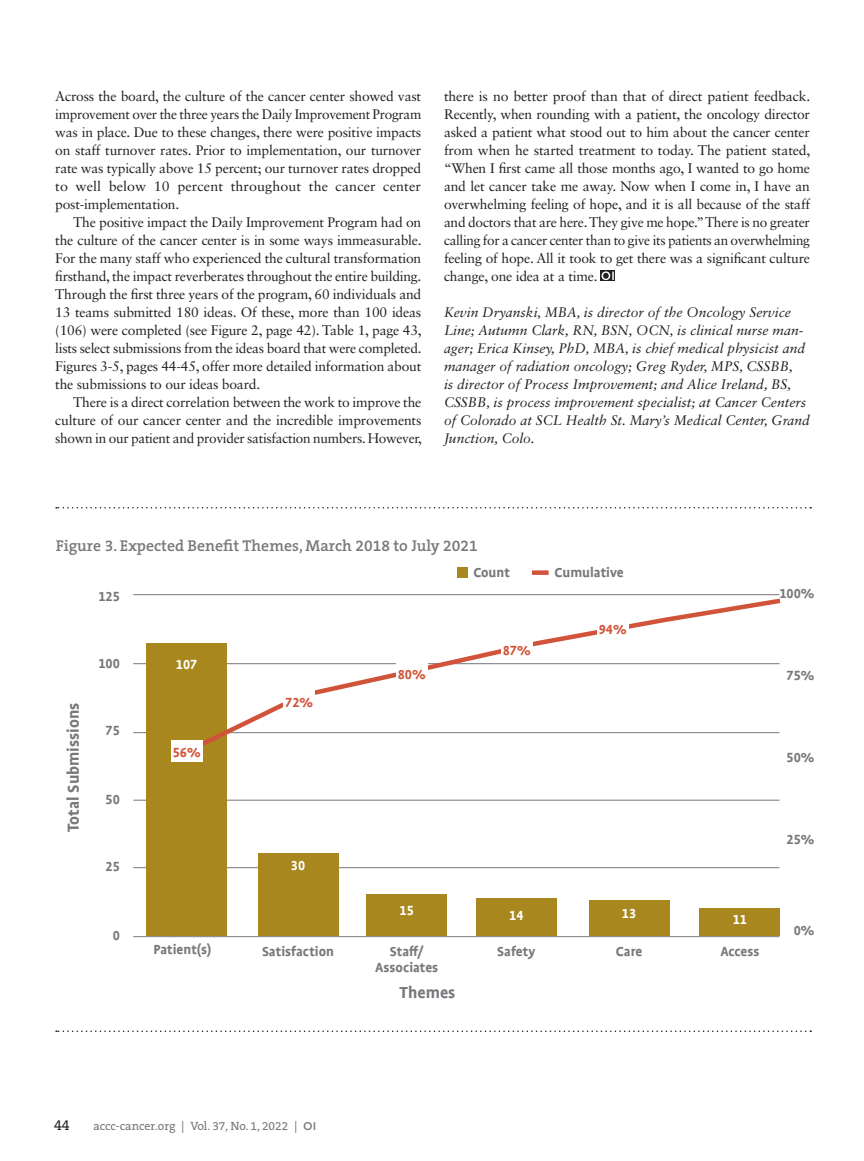
<style>
.page{position:relative;width:864px;height:1161px;background:#fff}
.page>*{position:absolute;margin:0;border:0;box-sizing:border-box;transform-origin:0 0}
.Feature_Bio{font:700 18px "Profile Offc";color:#76787b}
.NEW_Table_Figure_Tit{font:600 15.75px "The Serif B W6";color:#76787b}
.Feature_Bio-2{font:700 15px "Profile Offc";color:#76787b}
.Feature_Bio-3{font:700 15px "Profile Offc";color:#d1533a}
.Feature_Bio-4{font:700 15px "Profile Offc";color:#fff}
.t1{font:14.25px "The Serif Caps";color:#231f20}
.Body_Indent{font:13.8px/18px "Sabon LT Std";letter-spacing:-.015em;color:#231f20;text-align:justify}
.Feature_Bio-5{font:italic 13.8px/18px "Sabon LT Std";color:#231f20}
.Body_Afterbullet{font:13.8px/18px "Sabon LT Std";letter-spacing:.005em;color:#231f20;text-align:justify}
.t2{font:12px "The Serif B W5 Plain";color:#76787b}
.s1{font-family:"Gotham";font-weight:500;font-size:11.25px}
</style>
<div class="page">
<svg style="left:56px;top:507px;width:755px;height:2px"></svg>
<hr style="left:133px;top:936px;width:646px;height:1px;background:#76787b">
<hr style="left:133px;top:867px;width:646px;height:1px;background:#76787b">
<hr style="left:133px;top:800px;width:646px;height:1px;background:#76787b">
<hr style="left:133px;top:732px;width:646px;height:1px;background:#76787b">
<hr style="left:133px;top:663px;width:646px;height:1px;background:#76787b">
<hr style="left:133px;top:594px;width:646px;height:1px;background:#76787b">
<div style="left:146px;top:644px;width:81px;height:292px;background:#a8871e"></div>
<div style="left:258px;top:854px;width:81px;height:82px;background:#a8871e"></div>
<div style="left:366px;top:895px;width:81px;height:41px;background:#a8871e"></div>
<div style="left:476px;top:899px;width:81px;height:37px;background:#a8871e"></div>
<div style="left:589px;top:900px;width:81px;height:36px;background:#a8871e"></div>
<div style="left:699px;top:908px;width:81px;height:28px;background:#a8871e"></div>
<svg style="left:181px;top:598px;width:600px;height:160px"></svg>
<div style="left:171px;top:740px;width:31px;height:22px;background:#fff"></div>
<div style="left:284px;top:691px;width:31px;height:21px;background:#fff"></div>
<div style="left:396px;top:662px;width:31px;height:22px;background:#fff"></div>
<div style="left:501px;top:638px;width:31px;height:22px;background:#fff"></div>
<div style="left:597px;top:617px;width:31px;height:22px;background:#fff"></div>
<div style="left:458px;top:567px;width:10px;height:11px;background:#a8871e"></div>
<div style="left:532px;top:570px;width:17px;height:5px;background:#d1533a"></div>
<svg style="left:56px;top:1030px;width:755px;height:2px"></svg>
<div style="left:601px;top:270px;width:14px;height:11px;background:#231f20"></div>
<svg style="left:602px;top:271px;width:12px;height:9px"></svg>
<p class="Body_Afterbullet" style="left:55px;top:87px;width:368px">Across the board, the culture of the cancer center showed vast improvement over the three years the Daily Improvement Program was in place. Due to these changes, there were positive impacts on staff turnover rates. Prior to implementation, our turnover rate was typically above 15 percent; our turnover rates dropped to well below 10 percent throughout the cancer center post-implementation.</p>
<p class="Body_Indent" style="left:55px;top:213px;width:368px;text-indent:18px">The positive impact the Daily Improvement Program had on the culture of the cancer center is in some ways immeasurable.<br>For the many staff who experienced the cultural transformation firsthand, the impact reverberates throughout the entire building.<br>Through the first three years of the program, 60 individuals and 13 teams submitted 180 ideas. Of these, more than 100 ideas (106) were completed (see Figure 2, page 42). Table 1, page 43, lists select submissions from the ideas board that were completed.<br>Figures 3-5, pages 44-45, offer more detailed information about the submissions to our ideas board.</p>
<p class="Body_Indent" style="left:55px;top:393px;width:368px;text-indent:18px">There is a direct correlation between the work to improve the culture of our cancer center and the incredible improvements shown in our patient and provider satisfaction numbers. However,</p>
<p class="Body_Indent" style="left:444px;top:87px;width:368px">there is no better proof than that of direct patient feedback.<br>Recently, when rounding with a patient, the oncology director asked a patient what stood out to him about the cancer center from when he started treatment to today. The patient stated, “When I first came all those months ago, I wanted to go home and let cancer take me away. Now when I come in, I have an overwhelming feeling of hope, and it is all because of the staff and doctors that are here. They give me hope.” There is no greater calling for a cancer center than to give its patients an overwhelming feeling of hope. All it took to get there was a significant culture change, one idea at a time.</p>
<p class="Feature_Bio-5" style="left:444px;top:303px;width:367px">Kevin Dryanski, MBA, is director of the Oncology Service Line; Autumn Clark, RN, BSN, OCN, is clinical nurse man&shy;ager; Erica Kinsey, PhD, MBA, is chief medical physicist and manager of radiation oncology; Greg Ryder, MPS, CSSBB,<br>is director of Process Improvement; and Alice Ireland, BS, CSSBB, is process improvement specialist; at Cancer Centers of Colorado at SCL Health St. Mary’s Medical Center, Grand Junction, Colo.</p>
<p class="NEW_Table_Figure_Tit" style="left:56px;top:536px;width:424px">Figure 3. Expected Benefit Themes, March 2018 to July 2021</p>
<p class="Feature_Bio-2" style="left:98px;top:588px;width:23px">125</p>
<p class="Feature_Bio" style="left:64px;top:832px;width:131px;rotate:-90deg">Total Submissions</p>
<p class="Feature_Bio-2" style="left:98px;top:655px;width:23px">100</p>
<p class="Feature_Bio-2" style="left:106px;top:722px;width:16px">75</p>
<p class="Feature_Bio-2" style="left:106px;top:791px;width:16px">50</p>
<p class="Feature_Bio-2" style="left:106px;top:858px;width:16px">25</p>
<p class="Feature_Bio-2" style="left:113px;top:927px;width:9px">0</p>
<p class="Feature_Bio-4" style="left:176px;top:656px;width:23px">107</p>
<p class="Feature_Bio-3" style="left:173px;top:744px;width:29px">56%</p>
<p class="Feature_Bio-3" style="left:285px;top:695px;width:29px">72%</p>
<p class="Feature_Bio-3" style="left:398px;top:666px;width:29px">80%</p>
<p class="Feature_Bio-2" style="left:473px;top:565px;width:38px">Count</p>
<p class="Feature_Bio-2" style="left:554px;top:565px;width:71px">Cumulative</p>
<p class="Feature_Bio-3" style="left:503px;top:642px;width:29px">87%</p>
<p class="Feature_Bio-3" style="left:599px;top:621px;width:29px">94%</p>
<p class="Feature_Bio-2" style="left:779px;top:585px;width:37px">100%</p>
<p class="Feature_Bio-2" style="left:787px;top:667px;width:29px">75%</p>
<p class="Feature_Bio-2" style="left:787px;top:749px;width:29px">50%</p>
<p class="Feature_Bio-4" style="left:291px;top:858px;width:16px">30</p>
<p class="Feature_Bio-4" style="left:400px;top:903px;width:16px">15</p>
<p class="Feature_Bio-4" style="left:509px;top:907px;width:16px">14</p>
<p class="Feature_Bio-4" style="left:733px;top:912px;width:16px">11</p>
<p class="Feature_Bio-4" style="left:622px;top:906px;width:16px">13</p>
<p class="Feature_Bio-2" style="left:154px;top:941px;width:60px">Patient(s)</p>
<p class="Feature_Bio-2" style="left:262px;top:943px;width:74px">Satisfaction</p>
<p class="Feature_Bio-2" style="left:390px;top:943px;width:35px">Staff/</p>
<p class="Feature_Bio-2" style="left:375px;top:960px;width:65px">Associates</p>
<p class="Feature_Bio" style="left:400px;top:983px;width:57px">Themes</p>
<p class="Feature_Bio-2" style="left:497px;top:943px;width:40px">Safety</p>
<p class="Feature_Bio-2" style="left:616px;top:943px;width:28px">Care</p>
<p class="Feature_Bio-2" style="left:720px;top:943px;width:41px">Access</p>
<p class="Feature_Bio-2" style="left:787px;top:831px;width:29px">25%</p>
<p class="Feature_Bio-2" style="left:794px;top:922px;width:22px">0%</p>
<p class="t1" style="left:54px;top:1113px;width:17px">44</p>
<p class="t2" style="left:94px;top:1118px;width:224px">accc-cancer.org | Vol. 37, No. 1, 2022 | <span class="s1">OI</span></p>
</div>
